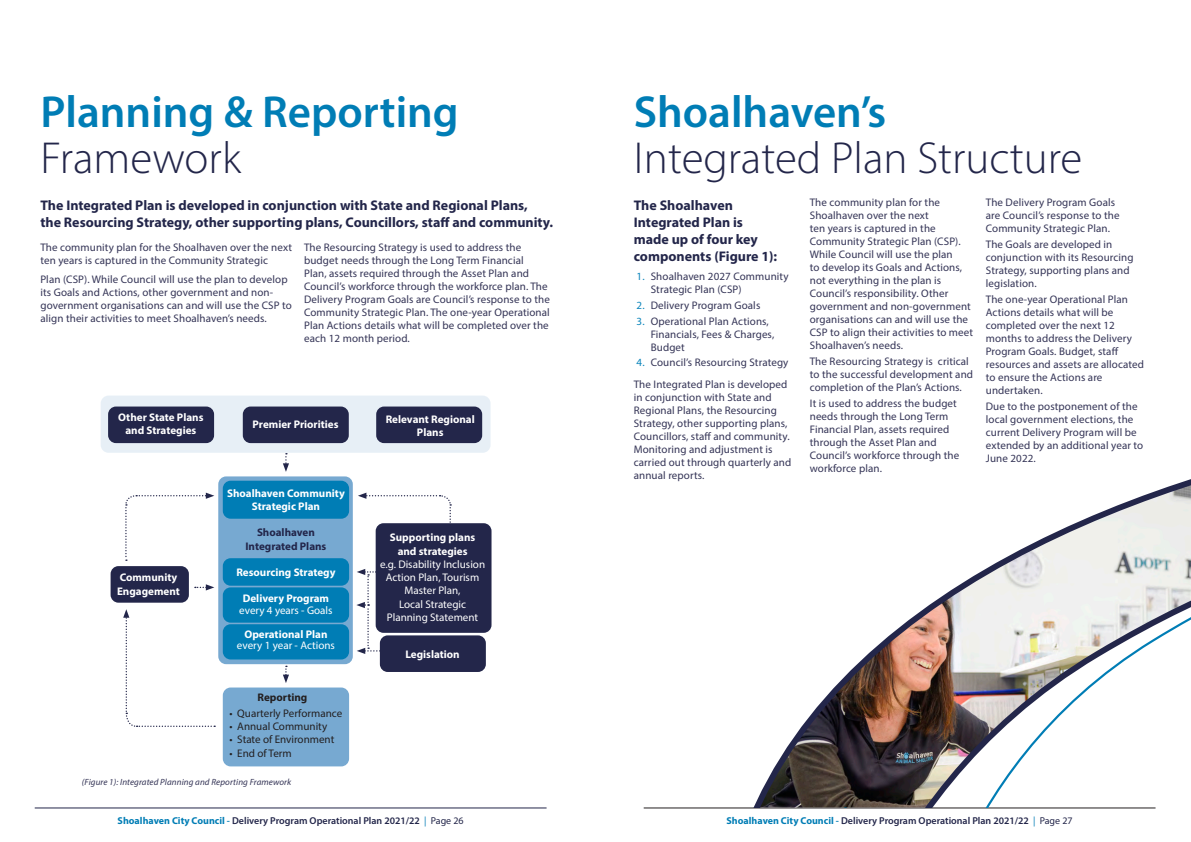
<style>
.page{position:relative;width:1191px;height:842px;background:#fff}
.page>*{position:absolute;margin:0;border:0;box-sizing:border-box;transform-origin:0 0}
.Intro_Copy{font:300 45px/46px "Myriad Pro";color:#23264a}
.Intro_Copy-2{font:600 45px/46px "Myriad Pro";color:#007db5}
.Intro_Copy-3{font:700 14px/17px "Myriad Pro";color:#23264a}
.t1{font:11.1px/13.3px "Myriad Pro";color:#fff;text-align:center}
.t2{font:700 11.1px/13.3px "Myriad Pro";color:#fff;text-align:center}
.t3{font:11.1px "Myriad Pro";color:#231f20}
.t4{font:700 11.1px/13.3px "Myriad Pro";color:#23264a;text-align:center}
.t5{font:700 11.1px "Myriad Pro";color:#231f20}
.Body_text{font:11px/13px "Myriad Pro";letter-spacing:.01em;color:#343456}
.t6{font:600 10px "Myriad Pro";color:#23264a}
.Body_text-2{font:italic 9px "Myriad Pro";letter-spacing:.01em;color:#343456}
.s1{font-weight:300;color:#23264a}
.s2{font-weight:700}
.s3{font-weight:600;color:#007db5}
.s4{color:#0c85bb}
.s5{font-weight:700;color:#007db5}
.s6{color:#007db5}
.s7{font-weight:400;color:#007db5}
.s8{font-weight:400}
</style>
<div class="page">
<hr style="left:35px;top:808px;width:511px;height:1px;background:#23264a">
<hr style="left:643px;top:808px;width:512px;height:1px;background:#231f20">
<svg style="left:754px;top:479px;width:437px;height:328px"></svg>
<svg style="left:358px;top:493px;width:94px;height:68px"></svg>
<div style="left:218px;top:476px;width:135px;height:188px;background:#77a9d1;border-radius:8px"></div>
<div style="left:223px;top:481px;width:126px;height:38px;background:#007db5;border-radius:8px"></div>
<div style="left:223px;top:558px;width:126px;height:28px;background:#007db5;border-radius:8px"></div>
<div style="left:223px;top:587px;width:126px;height:36px;background:#007db5;border-radius:8px"></div>
<div style="left:223px;top:624px;width:126px;height:35px;background:#007db5;border-radius:8px"></div>
<div style="left:223px;top:687px;width:126px;height:79px;background:#77a9d1;border-radius:8px"></div>
<div style="left:101px;top:396px;width:389px;height:57px;background:#e7eff6;border-radius:8px"></div>
<svg style="left:125px;top:493px;width:89px;height:68px"></svg>
<svg style="left:123px;top:609px;width:92px;height:118px"></svg>
<div style="left:108px;top:406px;width:106px;height:37px;background:#23264a;border-radius:8px"></div>
<div style="left:111px;top:566px;width:78px;height:37px;background:#23264a;border-radius:8px"></div>
<div style="left:380px;top:635px;width:106px;height:37px;background:#23264a;border-radius:8px"></div>
<div style="left:376px;top:523px;width:115px;height:110px;background:#23264a;border-radius:8px"></div>
<div style="left:243px;top:406px;width:106px;height:37px;background:#23264a;border-radius:8px"></div>
<div style="left:376px;top:406px;width:106px;height:37px;background:#23264a;border-radius:8px"></div>
<svg style="left:283px;top:453px;width:6px;height:19px"></svg>
<svg style="left:283px;top:666px;width:6px;height:17px"></svg>
<svg style="left:195px;top:584px;width:19px;height:6px"></svg>
<svg style="left:356px;top:569px;width:28px;height:85px"></svg>
<p class="Intro_Copy-2" style="left:40px;top:88px;width:420px">Planning &amp; Reporting<br><span class="s1">Framework</span></p>
<p class="Intro_Copy-3" style="left:40px;top:196px;width:514px">The Integrated Plan is developed in conjunction with State and Regional Plans,<br>the Resourcing Strategy, other supporting plans, Councillors, staff and community.</p>
<p class="Body_text" style="left:40px;top:241px;width:253px">The community plan for the Shoalhaven over the next ten years is captured in the Community Strategic</p>
<p class="Body_text" style="left:40px;top:273px;width:253px">Plan (CSP). While Council will use the plan to develop its Goals and Actions, other government and non&shy;government organisations can and will use the CSP to align their activities to meet Shoalhaven’s needs.</p>
<p class="Body_text" style="left:304px;top:241px;width:247px">The Resourcing Strategy is used to address the budget needs through the Long Term Financial<br>Plan, assets required through the Asset Plan and Council’s workforce through the workforce plan. The Delivery Program Goals are Council’s response to the Community Strategic Plan. The one-year Operational Plan Actions details what will be completed over the each 12 month period.</p>
<p class="t2" style="left:118px;top:410px;width:87px">Other State Plans and Strategies</p>
<p class="t2" style="left:252px;top:417px;width:87px">Premier Priorities</p>
<p class="t2" style="left:386px;top:412px;width:91px">Relevant Regional<br>Plans</p>
<p class="t2" style="left:117px;top:571px;width:64px;text-align:left">Community<br>Engagement</p>
<p class="t2" style="left:227px;top:486px;width:119px">Shoalhaven Community<br>Strategic Plan</p>
<p class="t4" style="left:245px;top:525px;width:82px">Shoalhaven<br>Integrated Plans</p>
<p class="t2" style="left:236px;top:565px;width:101px">Resourcing Strategy</p>
<p class="t1" style="left:239px;top:592px;width:95px;line-height:12px"><span class="s2">Delivery Program </span>every 4 years - Goals</p>
<p class="t1" style="left:237px;top:628px;width:99px;line-height:11.1px"><span class="s2">Operational Plan </span>every 1 year - Actions</p>
<p class="t5" style="left:257px;top:690px;width:51px">Reporting</p>
<p class="t3" style="left:229px;top:706px;width:114px">• Quarterly Performance</p>
<p class="t3" style="left:229px;top:719px;width:99px">• Annual Community</p>
<p class="t3" style="left:229px;top:733px;width:106px">• State of Environment</p>
<p class="t3" style="left:229px;top:746px;width:64px">• End of Term</p>
<p class="Body_text-2" style="left:82px;top:776px;width:211px">(Figure 1): Integrated Planning and Reporting Framework</p>
<p class="t1" style="left:380px;top:531px;width:107px"><span class="s2">Supporting plans and strategies<br></span>e.g. Disability Inclusion<br>Action Plan, Tourism<br>Master Plan,<br>Local Strategic<br>Planning Statement</p>
<p class="t2" style="left:405px;top:647px;width:56px">Legislation</p>
<p class="Intro_Copy" style="left:634px;top:89px;width:450px"><span class="s3">Shoalhaven’s<br></span>Integrated Plan Structure</p>
<p class="Intro_Copy-3" style="left:634px;top:196px;width:145px">The Shoalhaven<br>Integrated Plan is made up of four key components (Figure 1):</p>
<p class="Body_text" style="left:651px;top:269px;width:139px;text-indent:-14px"><span class="s4">1.</span> Shoalhaven 2027 Community<br>Strategic Plan (CSP)</p>
<p class="Body_text" style="left:636px;top:298px;width:125px"><span class="s4">2.</span> Delivery Program Goals</p>
<p class="Body_text" style="left:651px;top:314px;width:125px;text-indent:-14px"><span class="s4">3.</span> Operational Plan Actions,<br>Financials, Fees &amp; Charges,<br>Budget</p>
<p class="Body_text" style="left:636px;top:356px;width:153px"><span class="s4">4.</span> Council’s Resourcing Strategy</p>
<p class="Body_text" style="left:634px;top:377px;width:159px">The Integrated Plan is developed in conjunction with State and<br>Regional Plans, the Resourcing<br>Strategy, other supporting plans,<br>Councillors, staff and community.<br>Monitoring and adjustment is carried out through quarterly and annual reports.</p>
<p class="Body_text" style="left:810px;top:196px;width:165px">The community plan for the<br>Shoalhaven over the next<br>ten years is captured in the<br>Community Strategic Plan (CSP).<br>While Council will use the plan<br>to develop its Goals and Actions, not everything in the plan is<br>Council’s responsibility. Other government and non-government organisations can and will use the<br>CSP to align their activities to meet<br>Shoalhaven’s needs.</p>
<p class="Body_text" style="left:810px;top:355px;width:165px">The Resourcing Strategy is critical to the successful development and completion of the Plan’s Actions.</p>
<p class="Body_text" style="left:810px;top:396px;width:151px">It is used to address the budget needs through the Long Term<br>Financial Plan, assets required through the Asset Plan and<br>Council’s workforce through the workforce plan.</p>
<p class="Body_text" style="left:985px;top:196px;width:135px">The Delivery Program Goals are Council’s response to the<br>Community Strategic Plan.</p>
<p class="Body_text" style="left:985px;top:238px;width:149px">The Goals are developed in conjunction with its Resourcing<br>Strategy, supporting plans and legislation.</p>
<p class="Body_text" style="left:985px;top:293px;width:160px">The one-year Operational Plan<br>Actions details what will be completed over the next 12 months to address the Delivery<br>Program Goals. Budget, staff resources and assets are allocated to ensure the Actions are undertaken.</p>
<p class="Body_text" style="left:985px;top:399px;width:159px">Due to the postponement of the local government elections, the current Delivery Program will be extended by an additional year to<br>June 2022.</p>
<p class="t6" style="left:118px;top:814px;width:347px"><span class="s5">Shoalhaven City Council</span> <span class="s6">-</span> Delivery Program Operational Plan 2021/22 <span class="s7">|</span> <span class="s8">Page 26</span></p>
<p class="t6" style="left:726px;top:814px;width:347px"><span class="s5">Shoalhaven City Council</span> <span class="s6">-</span> Delivery Program Operational Plan 2021/22 <span class="s7">|</span> <span class="s8">Page 27</span></p>
</div>
